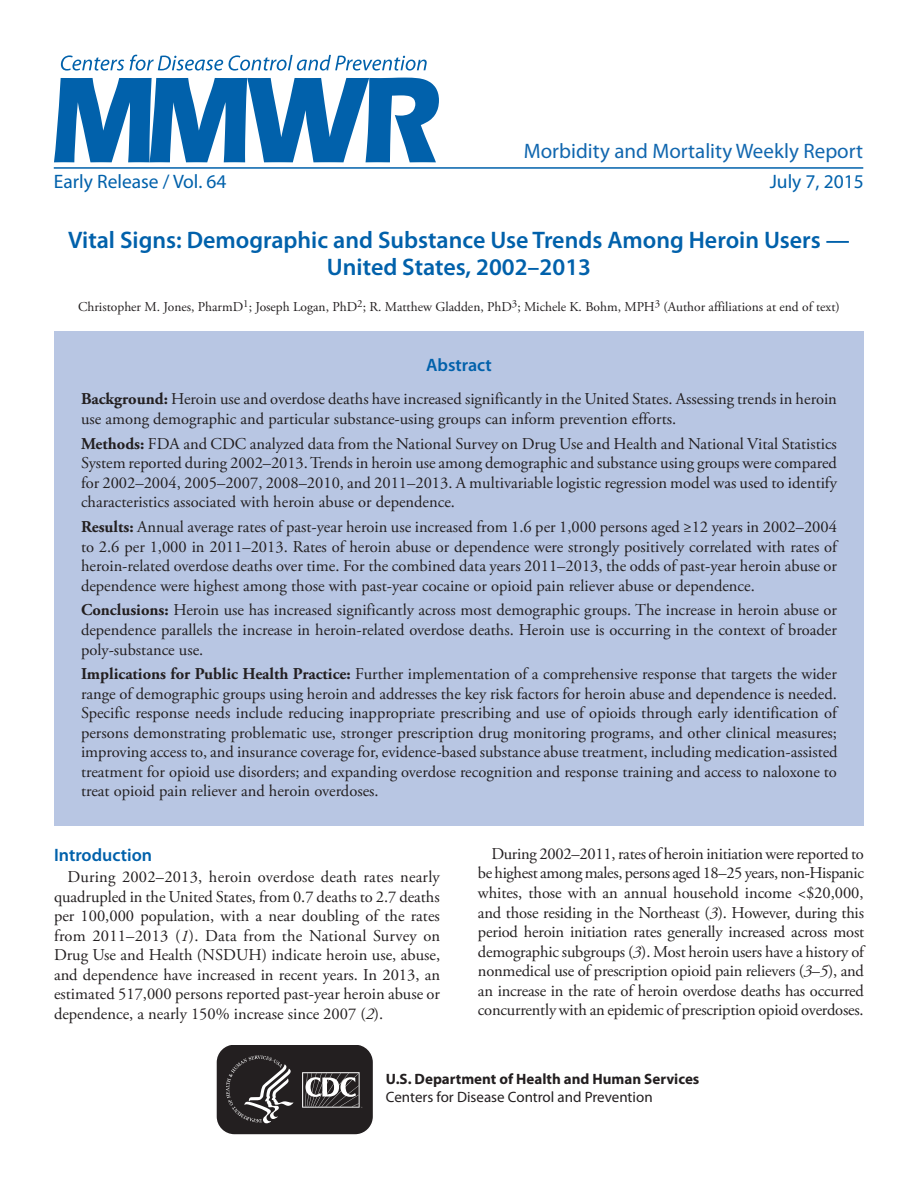
<style>
.page{position:relative;width:918px;height:1188px;background:#fff}
.page>*{position:absolute;margin:0;border:0;box-sizing:border-box;transform-origin:0 0}
.Report_Title{font:600 24px/27px "Myriad Pro";color:#0161ab;text-align:center}
.t1{font:21px "Myriad Pro";color:#1167af}
.cover_date_vol{font:19.5px "Myriad Pro";color:#0161ab}
.Heading_1{font:600 18px "Myriad Pro";color:#0161ab}
.Summary_Abstract_Tit{font:600 18px "Myriad Pro";color:#0161ab}
.Summary_Abstract_Tex{font:16.5px/19.5px "Adobe Garamond Pro";color:#231f20;text-align:justify}
.Paragraph{font:16.5px/19.5px "Adobe Garamond Pro";letter-spacing:-.01em;color:#231f20;text-align:justify}
.t2{font:700 15px/18px "Myriad Pro";color:#231f20}
.Author_Names{font:13.5px "Adobe Garamond Pro";color:#231f20}
.s1{font-weight:700}
.s2{font-style:italic}
.s3{font-weight:400}
</style>
<div class="page">
<svg style="left:216px;top:1046px;width:157px;height:89px"></svg>
<hr style="left:54px;top:167px;width:809px;height:2px;background:#0161ab">
<svg style="left:54px;top:78px;width:385px;height:84px"></svg>
<svg style="left:61px;top:55px;width:366px;height:16px"></svg>
<div style="left:54px;top:331px;width:810px;height:494px;background:#b8c6e3"></div>
<p class="t1" style="left:524px;top:138px;width:341px">Morbidity and Mortality Weekly Report</p>
<p class="cover_date_vol" style="left:54px;top:169px;width:174px">Early Release / Vol. 64</p>
<p class="cover_date_vol" style="left:770px;top:169px;width:96px">July 7, 2015</p>
<p class="Report_Title" style="left:68px;top:225px;width:783px">Vital Signs: Demographic and Substance Use Trends Among Heroin Users —<br>United States, 2002–2013</p>
<p class="Author_Names" style="left:78px;top:299px;width:763px">Christopher M. Jones, PharmD<sup>1</sup>; Joseph Logan, PhD<sup>2</sup>; R. Matthew Gladden, PhD<sup>3</sup>; Michele K. Bohm, MPH<sup>3</sup> (Author affiliations at end of text)</p>
<p class="Summary_Abstract_Tit" style="left:426px;top:354px;width:67px">Abstract</p>
<p class="Summary_Abstract_Tex" style="left:81px;top:390px;width:757px"><span class="s1">Background:</span> Heroin use and overdose deaths have increased significantly in the United States. Assessing trends in heroin use among demographic and particular substance-using groups can inform prevention efforts.</p>
<p class="Summary_Abstract_Tex" style="left:81px;top:434px;width:757px"><span class="s1">Methods:</span> FDA and CDC analyzed data from the National Survey on Drug Use and Health and National Vital Statistics System reported during 2002–2013. Trends in heroin use among demographic and substance using groups were compared for 2002–2004, 2005–2007, 2008–2010, and 2011–2013. A multivariable logistic regression model was used to identify characteristics associated with heroin abuse or dependence.</p>
<p class="Summary_Abstract_Tex" style="left:81px;top:518px;width:758px"><span class="s1">Results:</span> Annual average rates of past-year heroin use increased from 1.6 per 1,000 persons aged ≥12 years in 2002–2004 to 2.6 per 1,000 in 2011–2013. Rates of heroin abuse or dependence were strongly positively correlated with rates of heroin-related overdose deaths over time. For the combined data years 2011–2013, the odds of past-year heroin abuse or dependence were highest among those with past-year cocaine or opioid pain reliever abuse or dependence.</p>
<p class="Summary_Abstract_Tex" style="left:81px;top:601px;width:758px"><span class="s1">Conclusions:</span> Heroin use has increased significantly across most demographic groups. The increase in heroin abuse or dependence parallels the increase in heroin-related overdose deaths. Heroin use is occurring in the context of broader poly-substance use.</p>
<p class="Summary_Abstract_Tex" style="left:81px;top:665px;width:758px"><span class="s1">Implications for Public Health Practice:</span> Further implementation of a comprehensive response that targets the wider range of demographic groups using heroin and addresses the key risk factors for heroin abuse and dependence is needed.<br>Specific response needs include reducing inappropriate prescribing and use of opioids through early identification of persons demonstrating problematic use, stronger prescription drug monitoring programs, and other clinical measures; improving access to, and insurance coverage for, evidence-based substance abuse treatment, including medication-assisted treatment for opioid use disorders; and expanding overdose recognition and response training and access to naloxone to treat opioid pain reliever and heroin overdoses.</p>
<p class="Heading_1" style="left:54px;top:843px;width:100px">Introduction</p>
<p class="Paragraph" style="left:54px;top:868px;width:388px;text-indent:13px">During 2002–2013, heroin overdose death rates nearly quadrupled in the United States, from 0.7 deaths to 2.7 deaths per 100,000 population, with a near doubling of the rates from 2011–2013 (<span class="s2">1</span>). Data from the National Survey on Drug Use and Health (NSDUH) indicate heroin use, abuse, and dependence have increased in recent years. In 2013, an estimated 517,000 persons reported past-year heroin abuse or dependence, a nearly 150% increase since 2007 (<span class="s2">2</span>).</p>
<p class="Paragraph" style="left:478px;top:845px;width:388px;text-indent:13px">During 2002–2011, rates of heroin initiation were reported to be highest among males, persons aged 18–25 years, non-Hispanic whites, those with an annual household income &lt;$20,000, and those residing in the Northeast (<span class="s2">3</span>). However, during this period heroin initiation rates generally increased across most demographic subgroups (<span class="s2">3</span>). Most heroin users have a history of nonmedical use of prescription opioid pain relievers (<span class="s2">3</span>–<span class="s2">5</span>), and an increase in the rate of heroin overdose deaths has occurred concurrently with an epidemic of prescription opioid overdoses.</p>
<p class="t2" style="left:386px;top:1069px;width:315px">U.S. Department of Health and Human Services<br><span class="s3">Centers for Disease Control and Prevention</span></p>
</div>
